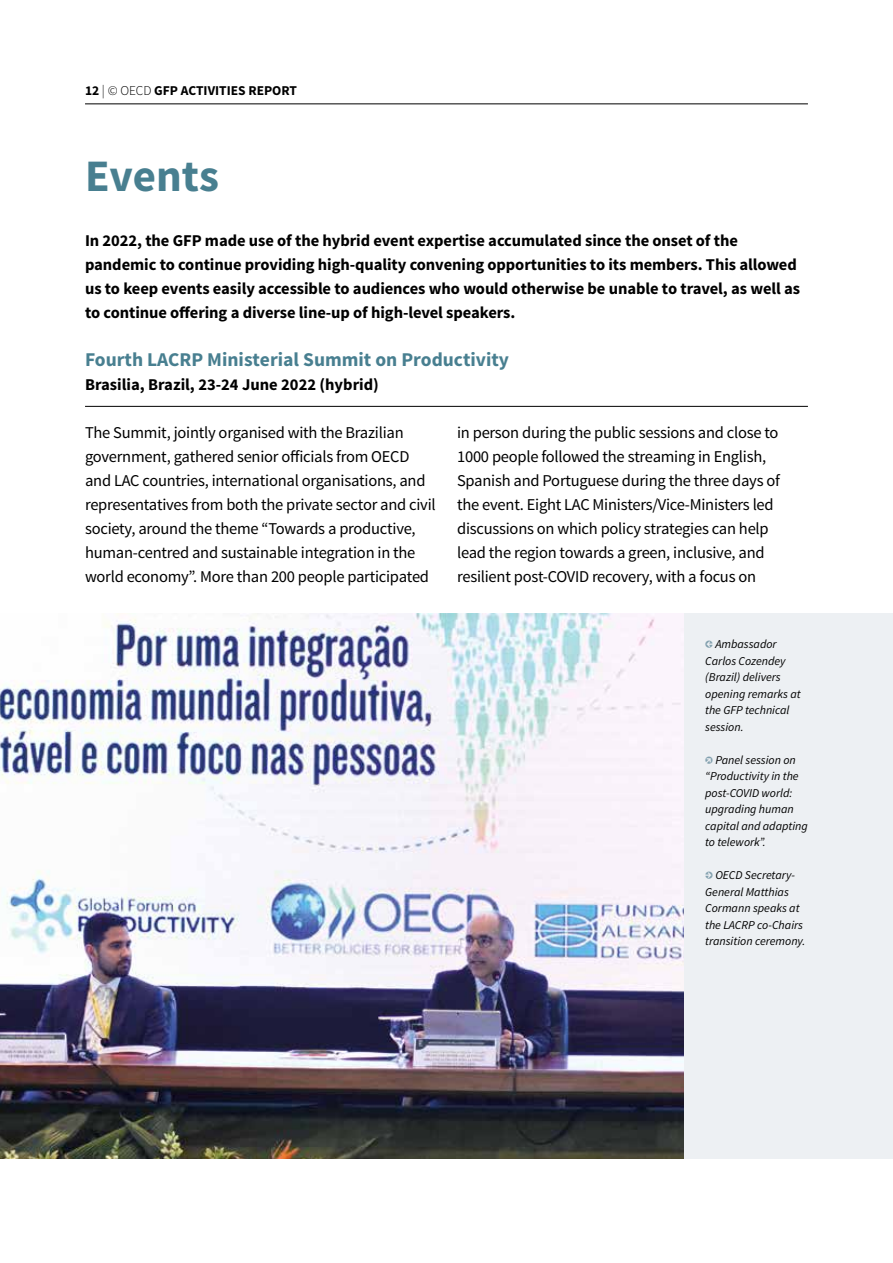
<style>
.page{position:relative;width:893px;height:1263px;background:#fff}
.page>*{position:absolute;margin:0;border:0;box-sizing:border-box;transform-origin:0 0}
.t1{font:700 45px "Source Sans Pro";color:#487f90}
.t2{font:700 19.5px "Source Sans Pro";color:#487f90}
.t3{font:16.5px/24px "Source Sans Pro";letter-spacing:-.015em;color:#000}
.t4{font:700 16.5px/24px "Source Sans Pro";letter-spacing:-.005em;color:#000}
.t5{font:700 13.5px "Source Sans Pro";color:#000}
.t6{font:italic 12px/16.5px "Source Sans Pro";color:#000}
.s1{font-weight:300}
.s2{font-family:"Officina Display ITC Arrows";font-style:normal;font-size:11.25px;color:#82a0ae}
</style>
<div class="page">
<div style="left:353px;top:613px;width:540px;height:545px;background:#edf0f3"></div>
<hr style="left:85px;top:104px;width:723px;height:1px;background:#000">
<hr style="left:85px;top:406px;width:723px;height:1px;background:#000">
<img style="left:0;top:613px;width:684px;height:545px">
<p class="t5" style="left:85px;top:82px;width:213px">12 <span class="s1">| © OECD</span> GFP ACTIVITIES REPORT</p>
<h1 class="t1" style="left:85px;top:147px;width:135px">Events</h1>
<p class="t4" style="left:85px;top:229px;width:717px">In 2022, the GFP made use of the hybrid event expertise accumulated since the onset of the pandemic to continue providing high-quality convening opportunities to its members. This allowed us to keep events easily accessible to audiences who would otherwise be unable to travel, as well as to continue offering a diverse line-up of high-level speakers.</p>
<p class="t2" style="left:85px;top:347px;width:426px">Fourth LACRP Ministerial Summit on Productivity</p>
<p class="t4" style="left:85px;top:373px;width:295px">Brasilia, Brazil, 23-24 June 2022 (hybrid)</p>
<p class="t3" style="left:85px;top:421px;width:352px">The Summit, jointly organised with the Brazilian government, gathered senior officials from OECD and LAC countries, international organisations, and representatives from both the private sector and civil society, around the theme “Towards a productive, human-centred and sustainable integration in the world economy”. More than 200 people participated</p>
<p class="t3" style="left:457px;top:421px;width:324px">in person during the public sessions and close to 1000 people followed the streaming in English, Spanish and Portuguese during the three days of the event. Eight LAC Ministers/Vice-Ministers led discussions on which policy strategies can help lead the region towards a green, inclusive, and resilient post-COVID recovery, with a focus on</p>
<p class="t6" style="left:705px;top:636px;width:97px"><span class="s2">J</span> Ambassador<br>Carlos Cozendey (Brazil) delivers opening remarks at the GFP technical session.</p>
<p class="t6" style="left:705px;top:751px;width:104px"><span class="s2">j</span> Panel session on “Productivity in the post-COVID world: upgrading human capital and adapting to telework”.</p>
<p class="t6" style="left:705px;top:867px;width:102px"><span class="s2">I</span> OECD Secretary-<br>General Matthias<br>Cormann speaks at the LACRP co-Chairs transition ceremony.</p>
</div>
